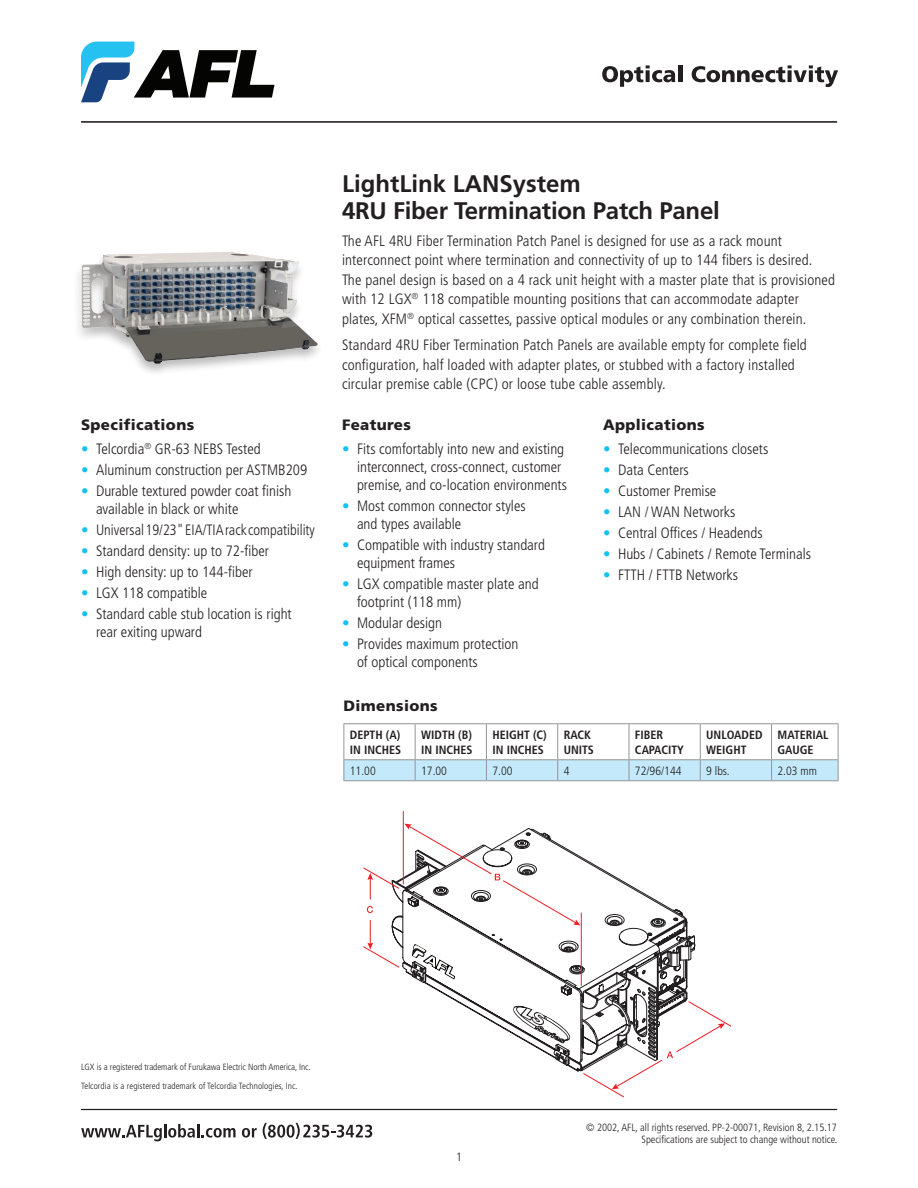
<style>
.page{position:relative;width:918px;height:1188px;background:#fff}
.page>*{position:absolute;margin:0;border:0;box-sizing:border-box;transform-origin:0 0}
.FPP_Product_Title{font:700 24px/27px "Frutiger LT Std";letter-spacing:-.01em;color:#231f20}
.FPP_Bullits{font:300 condensed 15px/18px "Frutiger LT Std";color:#231f20}
.FPP_Body_Text{font:300 condensed 15px/19.5px "Frutiger LT Std";letter-spacing:.01em;color:#231f20}
.FPP_Subhead{font:900 15px "Frutiger LT Std";letter-spacing:.025em;color:#231f20}
.FPP_Bullits-2{font:300 condensed 15px "Frutiger LT Std";color:#231f20;scale:.96 1}
.FPP_Table_Header{font:700 condensed 12px "Frutiger LT Std";color:#231f20}
.FPP_Table_Body_Text{font:300 condensed 12px "Frutiger LT Std";color:#231f20}
.t1{font:300 condensed 10.5px/12px "Frutiger LT Std";color:#231f20;text-align:right}
.FPP_Registered_trade{font:300 condensed 9px "Frutiger LT Std";color:#231f20}
.FPP_Body_Text-2{font:300 condensed 9px "Frutiger LT Std";letter-spacing:.01em;color:#231f20}
.s1{color:#15c0f2}
</style>
<div class="page">
<svg style="left:81px;top:42px;width:193px;height:60px"></svg>
<svg style="left:81px;top:1124px;width:155px;height:17px"></svg>
<svg style="left:242px;top:1128px;width:15px;height:10px"></svg>
<svg style="left:263px;top:1123px;width:109px;height:16px"></svg>
<hr style="left:81px;top:121px;width:756px;height:1px;background:#231f20">
<hr style="left:81px;top:1109px;width:756px;height:1px;background:#231f20">
<svg style="left:602px;top:65px;width:73px;height:22px"></svg>
<hr style="left:678px;top:65px;width:4px;height:17px;background:#231f20">
<svg style="left:692px;top:65px;width:146px;height:22px"></svg>
<img style="left:78px;top:251px;width:240px;height:122px">
<hr style="left:344px;top:723px;width:71px;height:1px;background:#939598">
<hr style="left:344px;top:724px;width:1px;height:35px;background:#939598">
<hr style="left:415px;top:723px;width:71px;height:1px;background:#939598">
<hr style="left:415px;top:724px;width:1px;height:35px;background:#939598">
<hr style="left:486px;top:723px;width:72px;height:1px;background:#939598">
<hr style="left:486px;top:724px;width:1px;height:35px;background:#939598">
<hr style="left:558px;top:723px;width:71px;height:1px;background:#939598">
<hr style="left:557px;top:724px;width:1px;height:35px;background:#939598">
<hr style="left:629px;top:723px;width:71px;height:1px;background:#939598">
<hr style="left:629px;top:724px;width:1px;height:35px;background:#939598">
<hr style="left:700px;top:723px;width:72px;height:1px;background:#939598">
<hr style="left:700px;top:724px;width:1px;height:35px;background:#939598">
<hr style="left:772px;top:723px;width:66px;height:1px;background:#939598">
<hr style="left:771px;top:724px;width:1px;height:35px;background:#939598">
<hr style="left:838px;top:724px;width:1px;height:35px;background:#939598">
<hr style="left:344px;top:759px;width:71px;height:1px;background:#939598">
<hr style="left:415px;top:759px;width:71px;height:1px;background:#939598">
<hr style="left:486px;top:759px;width:72px;height:1px;background:#939598">
<hr style="left:558px;top:759px;width:71px;height:1px;background:#939598">
<hr style="left:629px;top:759px;width:71px;height:1px;background:#939598">
<hr style="left:700px;top:759px;width:72px;height:1px;background:#939598">
<hr style="left:772px;top:759px;width:66px;height:1px;background:#939598">
<svg style="left:344px;top:760px;width:495px;height:21px;background:#c1e6f7"></svg>
<hr style="left:344px;top:780px;width:71px;height:1px;background:#939598">
<hr style="left:415px;top:780px;width:71px;height:1px;background:#939598">
<hr style="left:486px;top:780px;width:72px;height:1px;background:#939598">
<hr style="left:558px;top:780px;width:71px;height:1px;background:#939598">
<hr style="left:629px;top:780px;width:71px;height:1px;background:#939598">
<hr style="left:700px;top:780px;width:72px;height:1px;background:#939598">
<hr style="left:772px;top:780px;width:66px;height:1px;background:#939598">
<svg style="left:363px;top:824px;width:362px;height:265px"></svg>
<p class="FPP_Subhead" style="left:81px;top:416px;width:115px">Specifications</p>
<p class="FPP_Bullits" style="left:81px;top:440px;width:181px"><span class="s1">•</span> Telcordia<sup>®</sup> GR-63 NEBS Tested</p>
<p class="FPP_Bullits" style="left:81px;top:461px;width:228px"><span class="s1">•</span> Aluminum construction per ASTMB209</p>
<p class="FPP_Bullits" style="left:96px;top:482px;width:197px;text-indent:-15px"><span class="s1">•</span> Durable textured powder coat finish available in black or white</p>
<p class="FPP_Bullits-2" style="left:81px;top:522px;width:245px"><span class="s1">•</span> Universal 19/23" EIA/TIA rack compatibility</p>
<p class="FPP_Bullits" style="left:81px;top:542px;width:189px"><span class="s1">•</span> Standard density: up to 72-fiber</p>
<p class="FPP_Bullits" style="left:81px;top:563px;width:173px"><span class="s1">•</span> High density: up to 144-fiber</p>
<p class="FPP_Bullits" style="left:81px;top:584px;width:128px"><span class="s1">•</span> LGX 118 compatible</p>
<p class="FPP_Bullits" style="left:96px;top:605px;width:197px;text-indent:-15px"><span class="s1">•</span> Standard cable stub location is right rear exiting upward</p>
<p class="FPP_Product_Title" style="left:342px;top:170px;width:379px">LightLink LANSystem<br>4RU Fiber Termination Patch Panel</p>
<p class="FPP_Body_Text" style="left:342px;top:231px;width:495px">The AFL 4RU Fiber Termination Patch Panel is designed for use as a rack mount interconnect point where termination and connectivity of up to 144 fibers is desired.<br>The panel design is based on a 4 rack unit height with a master plate that is provisioned with 12 LGX<sup>®</sup> 118 compatible mounting positions that can accommodate adapter plates, XFM<sup>®</sup> optical cassettes, passive optical modules or any combination therein.</p>
<p class="FPP_Body_Text" style="left:342px;top:335px;width:466px">Standard 4RU Fiber Termination Patch Panels are available empty for complete field configuration, half loaded with adapter plates, or stubbed with a factory installed circular premise cable (CPC) or loose tube cable assembly.</p>
<p class="FPP_Subhead" style="left:342px;top:416px;width:71px">Features</p>
<p class="FPP_Bullits" style="left:357px;top:440px;width:212px;text-indent:-15px"><span class="s1">•</span> Fits comfortably into new and existing interconnect, cross-connect, customer premise, and co-location environments</p>
<p class="FPP_Bullits" style="left:357px;top:497px;width:170px;text-indent:-15px"><span class="s1">•</span> Most common connector styles and types available</p>
<p class="FPP_Bullits" style="left:357px;top:536px;width:190px;text-indent:-15px"><span class="s1">•</span> Compatible with industry standard equipment frames</p>
<p class="FPP_Bullits" style="left:357px;top:575px;width:183px;text-indent:-15px"><span class="s1">•</span> LGX compatible master plate and footprint (118 mm)</p>
<p class="FPP_Bullits" style="left:342px;top:614px;width:102px"><span class="s1">•</span> Modular design</p>
<p class="FPP_Bullits" style="left:357px;top:635px;width:163px;text-indent:-15px"><span class="s1">•</span> Provides maximum protection of optical components</p>
<p class="FPP_Subhead" style="left:603px;top:416px;width:103px">Applications</p>
<p class="FPP_Bullits" style="left:603px;top:440px;width:167px"><span class="s1">•</span> Telecommunications closets</p>
<p class="FPP_Bullits" style="left:603px;top:461px;width:87px"><span class="s1">•</span> Data Centers</p>
<p class="FPP_Bullits" style="left:603px;top:482px;width:115px"><span class="s1">•</span> Customer Premise</p>
<p class="FPP_Bullits" style="left:603px;top:503px;width:134px"><span class="s1">•</span> LAN / WAN Networks</p>
<p class="FPP_Bullits" style="left:603px;top:524px;width:161px"><span class="s1">•</span> Central Offices / Headends</p>
<p class="FPP_Bullits" style="left:603px;top:545px;width:210px"><span class="s1">•</span> Hubs / Cabinets / Remote Terminals</p>
<p class="FPP_Bullits" style="left:603px;top:566px;width:137px"><span class="s1">•</span> FTTH / FTTB Networks</p>
<p class="FPP_Subhead" style="left:344px;top:697px;width:96px">Dimensions</p>
<p class="FPP_Table_Header" style="left:350px;top:727px;width:52px">DEPTH (A)</p>
<p class="FPP_Table_Header" style="left:350px;top:742px;width:53px">IN INCHES</p>
<p class="FPP_Table_Header" style="left:421px;top:727px;width:52px">WIDTH (B)</p>
<p class="FPP_Table_Header" style="left:421px;top:742px;width:53px">IN INCHES</p>
<p class="FPP_Table_Header" style="left:492px;top:727px;width:56px">HEIGHT (C)</p>
<p class="FPP_Table_Header" style="left:492px;top:742px;width:53px">IN INCHES</p>
<p class="FPP_Table_Header" style="left:564px;top:727px;width:29px">RACK</p>
<p class="FPP_Table_Header" style="left:564px;top:742px;width:32px">UNITS</p>
<p class="FPP_Table_Header" style="left:635px;top:727px;width:30px">FIBER</p>
<p class="FPP_Table_Header" style="left:635px;top:742px;width:50px">CAPACITY</p>
<p class="FPP_Table_Header" style="left:706px;top:727px;width:58px">UNLOADED</p>
<p class="FPP_Table_Header" style="left:706px;top:742px;width:42px">WEIGHT</p>
<p class="FPP_Table_Header" style="left:778px;top:727px;width:52px">MATERIAL</p>
<p class="FPP_Table_Header" style="left:778px;top:742px;width:37px">GAUGE</p>
<p class="FPP_Table_Body_Text" style="left:350px;top:764px;width:27px">11.00</p>
<p class="FPP_Table_Body_Text" style="left:421px;top:764px;width:27px">17.00</p>
<p class="FPP_Table_Body_Text" style="left:492px;top:764px;width:22px">7.00</p>
<p class="FPP_Table_Body_Text" style="left:564px;top:764px;width:7px">4</p>
<p class="FPP_Table_Body_Text" style="left:635px;top:764px;width:48px">72/96/144</p>
<p class="FPP_Table_Body_Text" style="left:706px;top:764px;width:25px">9 lbs.</p>
<p class="FPP_Table_Body_Text" style="left:778px;top:764px;width:41px">2.03 mm</p>
<p class="FPP_Registered_trade" style="left:81px;top:1062px;width:231px">LGX is a registered trademark of Furukawa Electric North America, Inc.</p>
<p class="FPP_Body_Text-2" style="left:81px;top:1081px;width:218px">Telcordia is a registered trademark of Telcordia Technologies, Inc.</p>
<p class="FPP_Table_Body_Text" style="left:456px;top:1150px;width:7px">1</p>
<p class="t1" style="left:586px;top:1122px;width:253px">© 2002, AFL, all rights reserved. PP-2-00071, Revision 8, 2.15.17<br>Specifications are subject to change without notice.</p>
</div>
